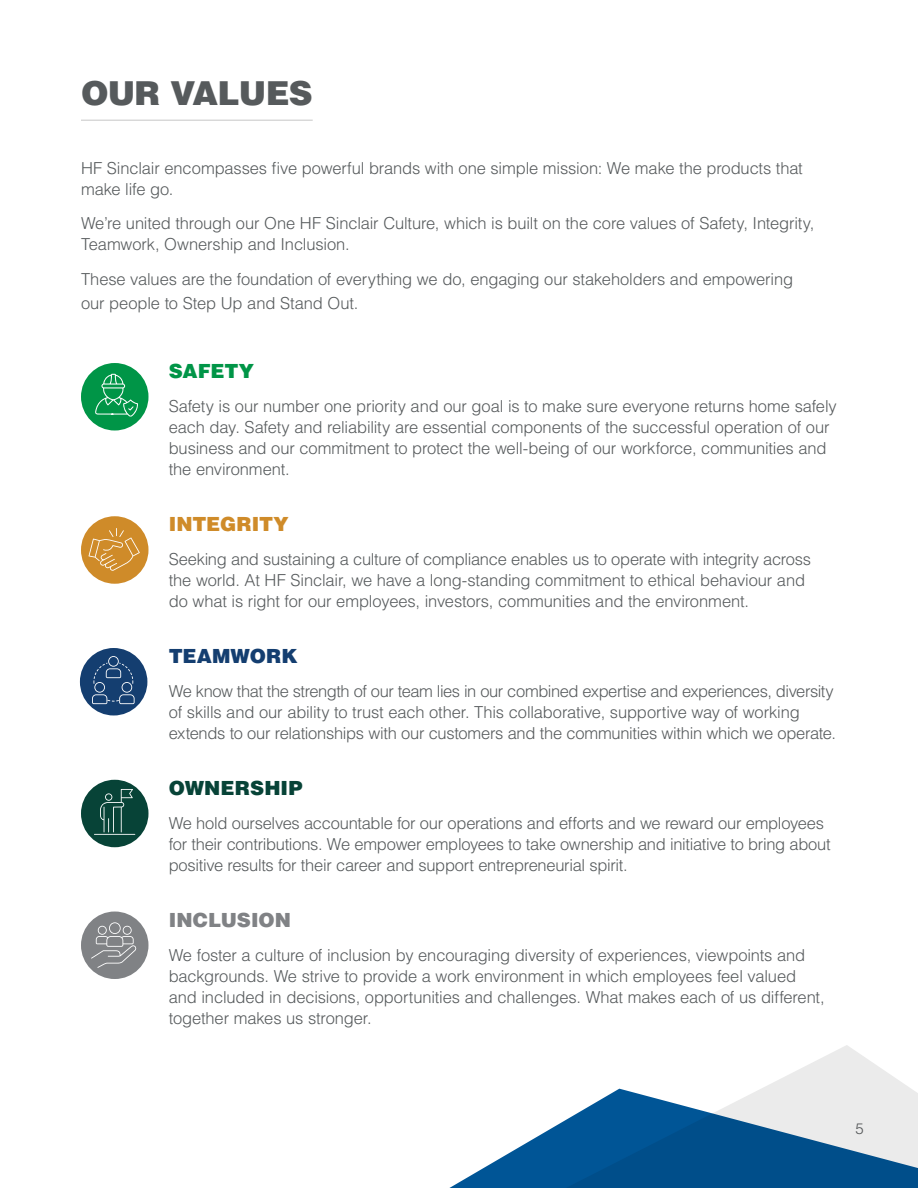
<style>
.page{position:relative;width:918px;height:1188px;background:#fff}
.page>*{position:absolute;margin:0;border:0;box-sizing:border-box;transform-origin:0 0}
.t1{font:900 33px "Helvetica LT Std";letter-spacing:-.02em;color:#565a5c}
.t2{font:900 19.5px "Helvetica LT Std";letter-spacing:-.005em;color:#cf8b29}
.t3{font:900 19.5px "Helvetica LT Std";letter-spacing:.005em;color:#074337}
.t4{font:900 19.5px "Helvetica LT Std";color:#808285}
.t5{font:900 19.5px "Helvetica LT Std";letter-spacing:.005em;color:#143e70}
.t6{font:900 19.5px "Helvetica LT Std";letter-spacing:-.005em;color:#009547}
.P1{font:300 16.5px/21px "Helvetica LT Std";letter-spacing:-.01em;color:#565a5c}
.t7{font:300 15px "Helvetica LT Std";color:#565a5c}
</style>
<div class="page">
<div style="left:81px;top:363px;width:67px;height:68px;background:#009547;border-radius:50%"></div>
<svg style="left:95px;top:374px;width:43px;height:43px"></svg>
<div style="left:81px;top:516px;width:68px;height:68px;background:#cf8b29;border-radius:50%"></div>
<svg style="left:89px;top:528px;width:51px;height:43px"></svg>
<div style="left:80px;top:648px;width:67px;height:67px;background:#143e70;border-radius:50%"></div>
<svg style="left:92px;top:656px;width:43px;height:48px"></svg>
<div style="left:81px;top:780px;width:68px;height:67px;background:#074337;border-radius:50%"></div>
<svg style="left:94px;top:789px;width:41px;height:46px"></svg>
<div style="left:81px;top:912px;width:67px;height:67px;background:#808285;border-radius:50%"></div>
<svg style="left:91px;top:922px;width:46px;height:46px"></svg>
<hr style="left:81px;top:120px;width:232px;height:1px;background:#c6c6c6">
<svg style="left:449px;top:1167px;width:36px;height:21px"></svg>
<svg style="left:485px;top:1045px;width:433px;height:143px"></svg>
<h1 class="t1" style="left:81px;top:71px;width:233px">OUR VALUES</h1>
<p class="P1" style="left:81px;top:157px;width:723px">HF Sinclair encompasses five powerful brands with one simple mission: We make the products that make life go.</p>
<p class="P1" style="left:81px;top:213px;width:735px">We’re united through our One HF Sinclair Culture, which is built on the core values of Safety, Integrity,<br>Teamwork, Ownership and Inclusion.</p>
<p class="P1" style="left:81px;top:267px;width:714px;line-height:24px">These values are the foundation of everything we do, engaging our stakeholders and empowering our people to Step Up and Stand Out.</p>
<h2 class="t6" style="left:169px;top:358px;width:87px">SAFETY</h2>
<p class="P1" style="left:169px;top:396px;width:670px">Safety is our number one priority and our goal is to make sure everyone returns home safely each day. Safety and reliability are essential components of the successful operation of our business and our commitment to protect the well-being of our workforce, communities and the environment.</p>
<h2 class="t2" style="left:169px;top:511px;width:121px">INTEGRITY</h2>
<p class="P1" style="left:169px;top:549px;width:644px">Seeking and sustaining a culture of compliance enables us to operate with integrity across the world. At HF Sinclair, we have a long-standing commitment to ethical behaviour and do what is right for our employees, investors, communities and the environment.</p>
<h2 class="t5" style="left:169px;top:643px;width:130px">TEAMWORK</h2>
<p class="P1" style="left:169px;top:681px;width:669px">We know that the strength of our team lies in our combined expertise and experiences, diversity of skills and our ability to trust each other. This collaborative, supportive way of working extends to our relationships with our customers and the communities within which we operate.</p>
<h2 class="t3" style="left:169px;top:775px;width:135px">OWNERSHIP</h2>
<p class="P1" style="left:169px;top:813px;width:664px">We hold ourselves accountable for our operations and efforts and we reward our employees for their contributions. We empower employees to take ownership and initiative to bring about positive results for their career and support entrepreneurial spirit.</p>
<h2 class="t4" style="left:169px;top:907px;width:124px">INCLUSION</h2>
<p class="P1" style="left:169px;top:945px;width:657px">We foster a culture of inclusion by encouraging diversity of experiences, viewpoints and backgrounds. We strive to provide a work environment in which employees feel valued and included in decisions, opportunities and challenges. What makes each of us different, together makes us stronger.</p>
<p class="t7" style="left:856px;top:1119px;width:10px">5</p>
</div>
